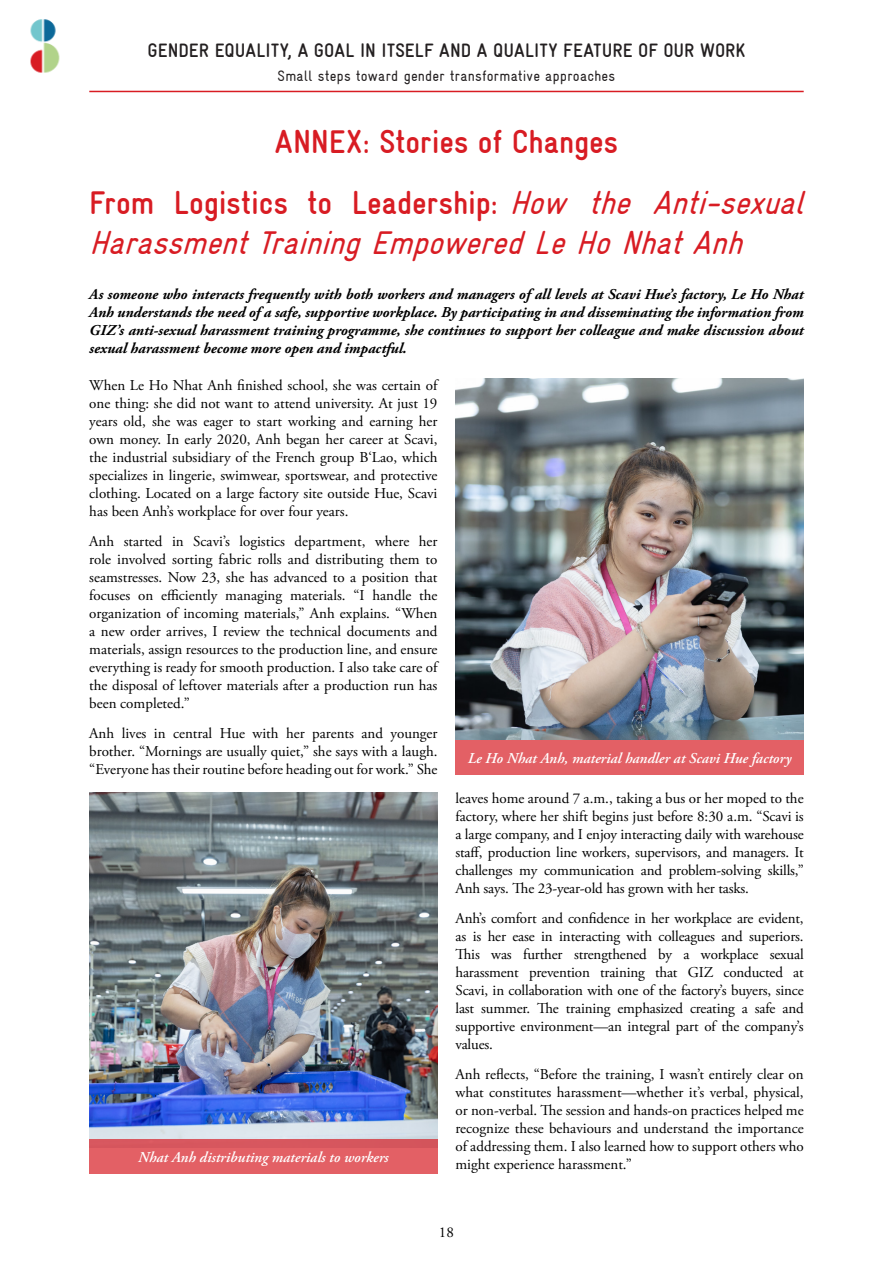
<style>
.page{position:relative;width:893px;height:1263px;background:#fff}
.page>*{position:absolute;margin:0;border:0;box-sizing:border-box;transform-origin:0 0}
._1__Heading{font:italic condensed 33px/39.6px "GIZ Gravur TT";color:#d81c23}
._1__Heading-2{font:700 condensed 33px "GIZ Gravur TT";color:#d81c23}
.t1{font:700 condensed 19.5px "GIZ Gravur TT";letter-spacing:.005em;color:#231f20}
.Default{font:15px/18px "Adobe Garamond Pro";color:#000;text-align:justify}
.Bold_Subheading{font:italic 700 15px/18px "Adobe Garamond Pro";color:#000;text-align:justify}
.Caption_white{font:italic 600 15px "Adobe Garamond Pro";color:#fff}
.t2{font:condensed 15px "GIZ Gravur TT";letter-spacing:.01em;color:#231f20}
.s1{font-weight:700;font-style:normal}
</style>
<div class="page">
<img style="left:456px;top:378px;width:348px;height:362px">
<div style="left:455px;top:740px;width:349px;height:34px;background:#e36065"></div>
<img style="left:89px;top:792px;width:348px;height:348px">
<div style="left:89px;top:1140px;width:348px;height:34px;background:linear-gradient(to right,#e15e64,#e05e63)"></div>
<img style="left:30px;top:19px;width:30px;height:54px">
<hr style="left:89px;top:91px;width:715px;height:1px;background:#d81c23">
<h2 class="t1" style="left:148px;top:40px;width:599px">GENDER EQUALITY, A GOAL IN ITSELF AND A QUALITY FEATURE OF OUR WORK</h2>
<p class="t2" style="left:278px;top:67px;width:339px">Small steps toward gender transformative approaches</p>
<p class="_1__Heading-2" style="left:275px;top:124px;width:345px">ANNEX: Stories of Changes</p>
<p class="_1__Heading" style="left:89px;top:183px;width:726px"><span class="s1">From Logistics to Leadership:</span> How the Anti-sexual<br>HarassmentTrainingEmpoweredLeHoNhatAnh</p>
<p class="Bold_Subheading" style="left:89px;top:285px;width:716px">As someone who interacts frequently with both workers and managers of all levels at Scavi Hue’s factory, Le Ho Nhat Anh understands the need of a safe, supportive workplace. By participating in and disseminating the information from GIZ’s anti-sexual harassment training programme, she continues to support her colleague and make discussion about sexual harassment become more open and impactful.</p>
<p class="Default" style="left:89px;top:377px;width:350px">When Le Ho Nhat Anh finished school, she was certain of one thing: she did not want to attend university. At just 19 years old, she was eager to start working and earning her own money. In early 2020, Anh began her career at Scavi, the industrial subsidiary of the French group B‘Lao, which specializes in lingerie, swimwear, sportswear, and protective clothing. Located on a large factory site outside Hue, Scavi has been Anh’s workplace for over four years.</p>
<p class="Default" style="left:89px;top:533px;width:350px">Anh started in Scavi’s logistics department, where her role involved sorting fabric rolls and distributing them to seamstresses. Now 23, she has advanced to a position that focuses on efficiently managing materials. “I handle the organization of incoming materials,” Anh explains. “When a new order arrives, I review the technical documents and materials, assign resources to the production line, and ensure everything is ready for smooth production. I also take care of the disposal of leftover materials after a production run has been completed.”</p>
<p class="Default" style="left:89px;top:725px;width:350px">Anh lives in central Hue with her parents and younger brother. “Mornings are usually quiet,” she says with a laugh. “Everyone has their routine before heading out for work.” She</p>
<p class="Caption_white" style="left:468px;top:749px;width:325px">Le Ho Nhat Anh, material handler at Scavi Hue factory</p>
<p class="Caption_white" style="left:138px;top:1149px;width:252px">Nhat Anh distributing materials to workers</p>
<p class="Default" style="left:455px;top:790px;width:350px">leaves home around 7 a.m., taking a bus or her moped to the factory, where her shift begins just before 8:30 a.m. “Scavi is a large company, and I enjoy interacting daily with warehouse staff, production line workers, supervisors, and managers. It challenges my communication and problem-solving skills,” Anh says. The 23-year-old has grown with her tasks.</p>
<p class="Default" style="left:455px;top:910px;width:350px">Anh’s comfort and confidence in her workplace are evident, as is her ease in interacting with colleagues and superiors.<br>This was further strengthened by a workplace sexual harassment prevention training that GIZ conducted at Scavi, in collaboration with one of the factory’s buyers, since last summer. The training emphasized creating a safe and supportive environment—an integral part of the company’s values.</p>
<p class="Default" style="left:455px;top:1066px;width:350px">Anh reflects, “Before the training, I wasn’t entirely clear on what constitutes harassment—whether it’s verbal, physical, or non-verbal. The session and hands-on practices helped me recognize these behaviours and understand the importance of addressing them. I also learned how to support others who might experience harassment.”</p>
<p class="Default" style="left:439px;top:1223px;width:16px">18</p>
</div>
